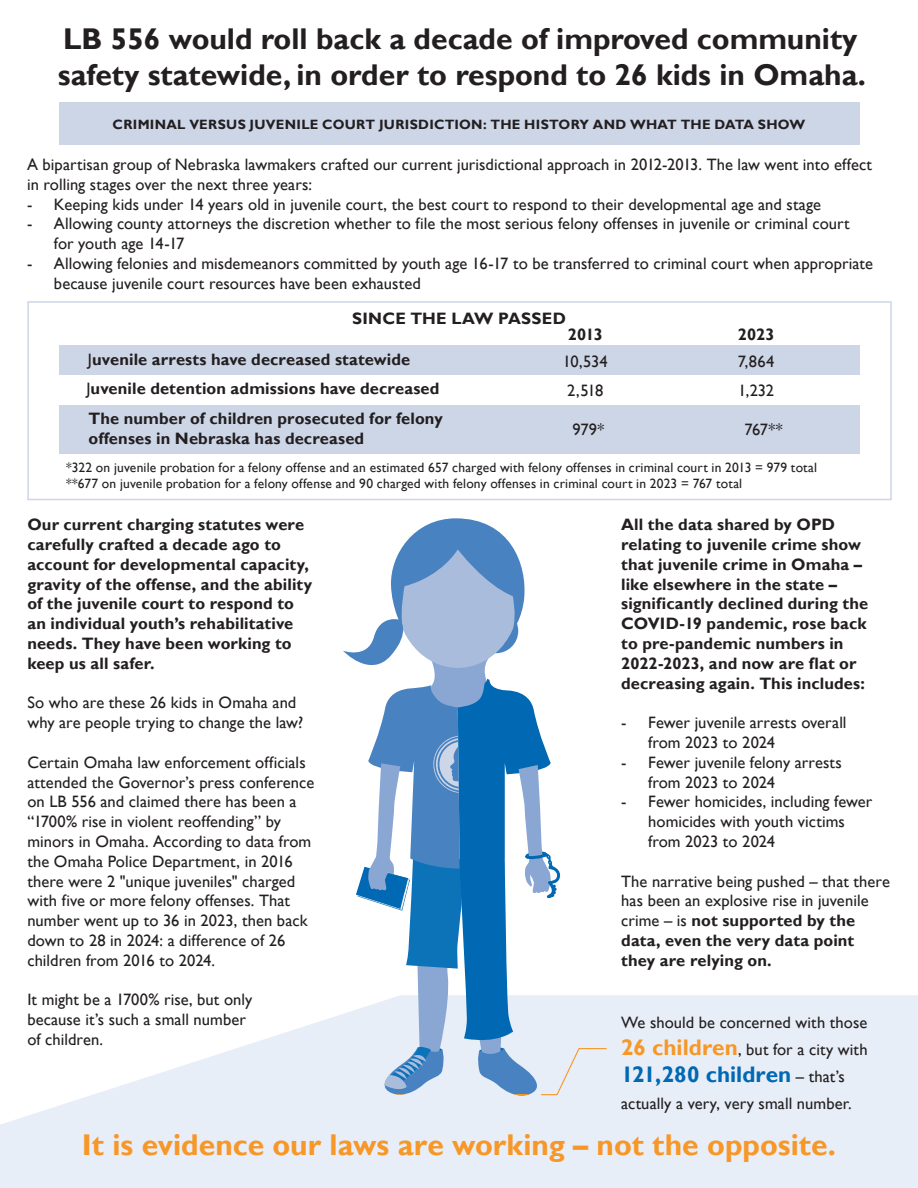
<style>
.page{position:relative;width:918px;height:1188px;background:#fff}
.page>*{position:absolute;margin:0;border:0;box-sizing:border-box;transform-origin:0 0}
.t1{font:700 30px/36px "Gill Sans";color:#231f20}
.t2{font:700 30px "Gill Sans";color:#f79727}
.t3{font:700 22.5px "Gill Sans";color:#0168b3}
.t4{font:16.5px/19.8px "Gill Sans";letter-spacing:.005em;color:#231f20}
.t5{font:700 16.5px/19.8px "Gill Sans";letter-spacing:.005em;color:#231f20}
.t6{font:13.5px/16.2px "Gill Sans";letter-spacing:.01em;color:#231f20}
.t7{font:700 13.5px "Gill Sans";letter-spacing:.02em;color:#231f20}
.s1{font-weight:400}
.s2{font-weight:700}
.s3{font-weight:700;font-size:22.5px;color:#f79727}
.s4{font-weight:400;font-size:16.5px;color:#231f20}
</style>
<div class="page">
<div style="left:59px;top:102px;width:800px;height:42px;background:#cdd6e7"></div>
<div style="left:59px;top:346px;width:800px;height:29px;background:#cdd6e7"></div>
<div style="left:59px;top:406px;width:800px;height:48px;background:#cdd6e7"></div>
<div style="left:27px;top:301px;width:865px;height:199px;border:2px solid #cdd6e7"></div>
<svg style="left:0;top:995px;width:918px;height:193px;fill:#e8eef8"></svg>
<svg style="left:343px;top:518px;width:264px;height:578px"></svg>
<h1 class="t1" style="left:58px;top:22px;width:810px">LB 556 would roll back a decade of improved community safety statewide, in order to respond to 26 kids in Omaha.</h1>
<p class="t7" style="left:113px;top:116px;width:694px">CRIMINAL VERSUS JUVENILE COURT JURISDICTION: THE HISTORY AND WHAT THE DATA SHOW</p>
<p class="t4" style="left:27px;top:155px;width:847px">A bipartisan group of Nebraska lawmakers crafted our current jurisdictional approach in 2012-2013. The law went into effect in rolling stages over the next three years:</p>
<p class="t4" style="left:27px;top:194px;width:796px">- Keeping kids under 14 years old in juvenile court, the best court to respond to their developmental age and stage</p>
<p class="t4" style="left:54px;top:214px;width:797px;text-indent:-27px">- Allowing county attorneys the discretion whether to file the most serious felony offenses in juvenile or criminal court for youth age 14-17</p>
<p class="t4" style="left:54px;top:254px;width:821px;text-indent:-27px">- Allowing felonies and misdemeanors committed by youth age 16-17 to be transferred to criminal court when appropriate because juvenile court resources have been exhausted</p>
<p class="t5" style="left:352px;top:309px;width:215px">SINCE THE LAW PASSED</p>
<p class="t5" style="left:88px;top:350px;width:324px"><span class="s1">J</span>uvenile arrests have decreased statewide</p>
<p class="t5" style="left:86px;top:374px;width:358px;line-height:30px"><span class="s1">J</span>uvenile detention admissions have decreased<br>The number of children prosecuted for felony</p>
<p class="t5" style="left:89px;top:429px;width:277px">offenses in Nebraska has decreased</p>
<p class="t5" style="left:568px;top:325px;width:37px">2013</p>
<p class="t4" style="left:563px;top:347px;width:46px;line-height:29.1px">10,534<br>2,518</p>
<p class="t4" style="left:572px;top:420px;width:33px">979*</p>
<p class="t4" style="left:745px;top:420px;width:40px">767**</p>
<p class="t5" style="left:738px;top:325px;width:38px">2023</p>
<p class="t4" style="left:738px;top:352px;width:38px">7,864</p>
<p class="t4" style="left:738px;top:381px;width:38px">1,232</p>
<p class="t6" style="left:66px;top:459px;width:753px">*322 on juvenile probation for a felony offense and an estimated 657 charged with felony offenses in criminal court in 2013 = 979 total **677 on juvenile probation for a felony offense and 90 charged with felony offenses in criminal court in 2023 = 767 total</p>
<p class="t5" style="left:27px;top:515px;width:286px">Our current charging statutes were carefully crafted a decade ago to account for developmental capacity, gravity of the offense, and the ability of the juvenile court to respond to an individual youth’s rehabilitative needs. They have been working to keep us all safer.</p>
<p class="t4" style="left:27px;top:693px;width:277px">So who are these 26 kids in Omaha and why are people trying to change the law?</p>
<p class="t4" style="left:27px;top:753px;width:288px">Certain Omaha law enforcement officials attended the Governor’s press conference on LB 556 and claimed there has been a “1700% rise in violent reoffending” by minors in Omaha. According to data from the Omaha Police Department, in 2016 there were 2 "unique juveniles" charged with five or more felony offenses. That number went up to 36 in 2023, then back down to 28 in 2024: a difference of 26 children from 2016 to 2024.</p>
<p class="t4" style="left:27px;top:990px;width:227px">It might be a 1700% rise, but only because it’s such a small number of children.</p>
<p class="t5" style="left:621px;top:515px;width:249px">All the data shared by OPD relating to juvenile crime show that juvenile crime in Omaha – like elsewhere in the state – significantly declined during the<br>COVID-19 pandemic, rose back to pre-pandemic numbers in<br>2022-2023, and now are flat or decreasing again. This includes:</p>
<p class="t4" style="left:648px;top:713px;width:200px;text-indent:-27px">- Fewer juvenile arrests overall from 2023 to 2024</p>
<p class="t4" style="left:648px;top:753px;width:195px;text-indent:-27px">- Fewer juvenile felony arrests from 2023 to 2024</p>
<p class="t4" style="left:648px;top:792px;width:226px;text-indent:-27px">- Fewer homicides, including fewer homicides with youth victims from 2023 to 2024</p>
<p class="t4" style="left:621px;top:872px;width:270px">The narrative being pushed – that there has been an explosive rise in juvenile crime – is <span class="s2">not supported by the data, even the very data point they are relying on.</span></p>
<p class="t4" style="left:621px;top:1010px;width:248px;line-height:27px">We should be concerned with those<br><span class="s3">26 children</span>, but for a city with</p>
<h2 class="t3" style="left:621px;top:1061px;width:225px">121,280 children <span class="s4">– that’s</span></h2>
<p class="t4" style="left:621px;top:1094px;width:232px">actually a very, very small number.</p>
<h1 class="t2" style="left:82px;top:1127px;width:756px">It is evidence our laws are working – not the opposite.</h1>
</div>
